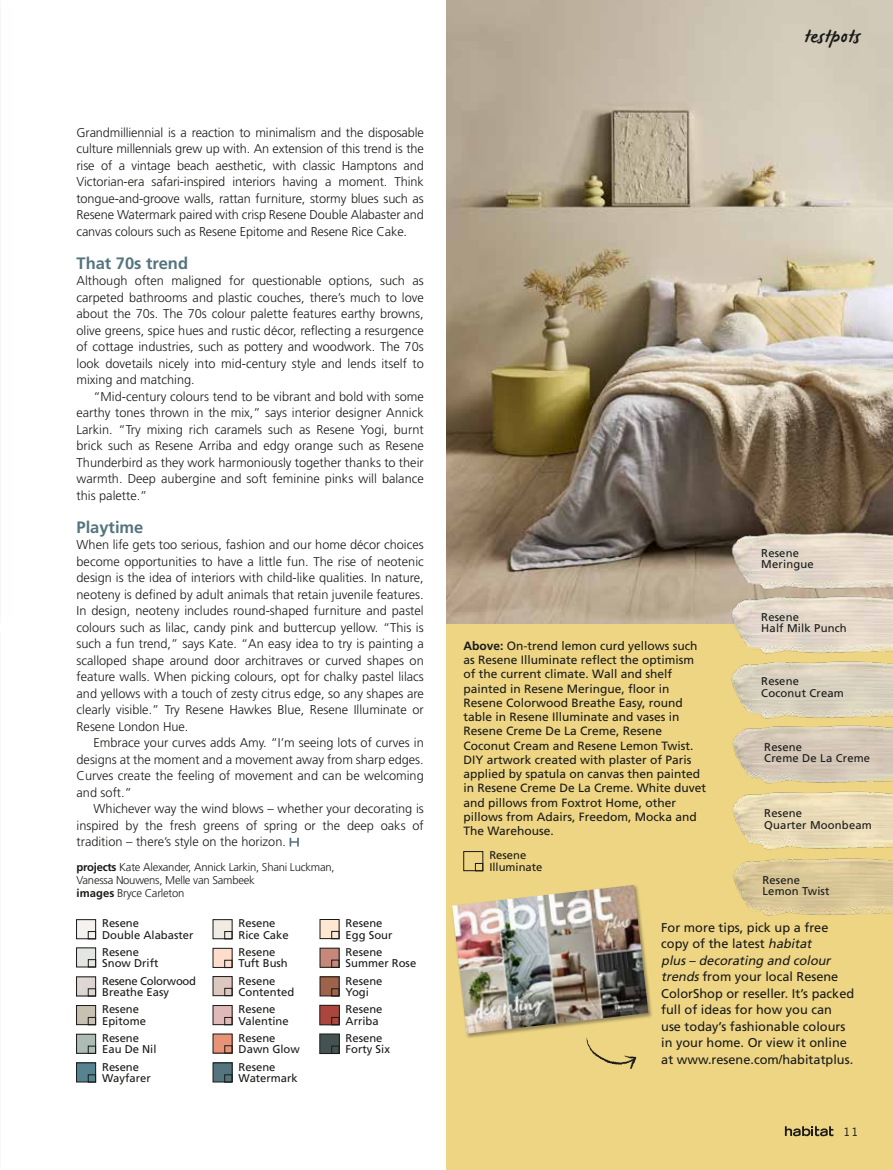
<style>
.page{position:relative;width:893px;height:1170px;background:#fff}
.page>*{position:absolute;margin:0;border:0;box-sizing:border-box;transform-origin:0 0}
.t1{font:19.5px "James Paul";letter-spacing:.035em;color:#1a1a18}
.t2{font:700 16.5px "Frutiger LT Std";color:#54747e}
.t3{font:300 12.75px/16.5px "Frutiger LT Std";color:#1a1a18;text-align:justify}
.t4{font:12.75px/16.5px "Frutiger LT Std";color:#1a1a18}
.t5{font:12px/14.2px "Frutiger LT Std";color:#1a1a18}
.t6{font:11.25px/11.2px "Frutiger LT Std";color:#1a1a18}
.t7{font:300 11.25px/12.8px "Frutiger LT Std";letter-spacing:-.02em;color:#1a1a18}
.t8{font:11.25px/11.2px "Frutiger LT Std";letter-spacing:-.025em;color:#1a1a18}
.t9{font:expanded 11.25px "Trade Gothic LH";color:#1a1a18}
.s1{font-weight:700}
.s2{font-style:italic}
</style>
<div class="page">
<div style="left:446px;top:0;width:447px;height:1169px;background:#edd584"></div>
<img style="left:446px;top:0;width:447px;height:623px">
<svg style="left:290px;top:837px;width:9px;height:9px"></svg>
<div style="left:452px;top:884px;width:202px;height:154px;background:#1a1a18;opacity:.4"></div>
<img style="left:452px;top:884px;width:196px;height:149px">
<svg style="left:586px;top:1037px;width:50px;height:32px"></svg>
<img style="left:733px;top:858px;width:160px;height:58px">
<img style="left:727px;top:528px;width:166px;height:322px">
<div style="left:463px;top:851px;width:20px;height:19px;border:1px solid #1a1a18"></div>
<div style="left:475px;top:863px;width:8px;height:8px;border:1px solid #1a1a18"></div>
<div style="left:213px;top:1033px;width:19px;height:19px;background:#e69377"></div>
<div style="left:225px;top:1045px;width:7px;height:8px;border:1px solid #1a1a18"></div>
<div style="left:77px;top:919px;width:19px;height:19px;background:#f5f3ef"></div>
<div style="left:76px;top:919px;width:20px;height:19px;border:1px solid #1a1a18"></div>
<div style="left:88px;top:931px;width:8px;height:8px;border:1px solid #1a1a18"></div>
<div style="left:77px;top:1005px;width:19px;height:19px;background:#c8c1b1"></div>
<div style="left:76px;top:1005px;width:20px;height:19px;border:1px solid #1a1a18"></div>
<div style="left:88px;top:1017px;width:8px;height:7px;border:1px solid #1a1a18"></div>
<img style="left:78px;top:978px;width:16px;height:16px">
<div style="left:76px;top:976px;width:20px;height:20px;border:1px solid #1a1a18"></div>
<div style="left:88px;top:988px;width:8px;height:8px;border:1px solid #1a1a18"></div>
<div style="left:77px;top:947px;width:19px;height:19px;background:#e4e6e4"></div>
<div style="left:76px;top:947px;width:20px;height:20px;border:1px solid #1a1a18"></div>
<div style="left:88px;top:959px;width:8px;height:8px;border:1px solid #1a1a18"></div>
<div style="left:77px;top:1034px;width:19px;height:19px;background:#adbcb4"></div>
<div style="left:76px;top:1033px;width:20px;height:20px;border:1px solid #1a1a18"></div>
<div style="left:88px;top:1045px;width:8px;height:8px;border:1px solid #1a1a18"></div>
<div style="left:77px;top:1062px;width:19px;height:19px;background:#578391"></div>
<div style="left:76px;top:1062px;width:20px;height:20px;border:1px solid #1a1a18"></div>
<div style="left:88px;top:1074px;width:8px;height:8px;border:1px solid #1a1a18"></div>
<div style="left:213px;top:1062px;width:19px;height:19px;background:#54747e"></div>
<div style="left:213px;top:1062px;width:19px;height:20px;border:1px solid #1a1a18"></div>
<div style="left:224px;top:1074px;width:8px;height:8px;border:1px solid #1a1a18"></div>
<div style="left:213px;top:948px;width:19px;height:19px;background:#ffddcd"></div>
<div style="left:213px;top:948px;width:19px;height:19px;border:1px solid #1a1a18"></div>
<div style="left:224px;top:959px;width:8px;height:8px;border:1px solid #1a1a18"></div>
<div style="left:213px;top:976px;width:19px;height:19px;background:#ddc8c0"></div>
<div style="left:213px;top:976px;width:19px;height:19px;border:1px solid #1a1a18"></div>
<div style="left:225px;top:987px;width:7px;height:8px;border:1px solid #1a1a18"></div>
<div style="left:213px;top:919px;width:19px;height:19px;background:#f1ece3"></div>
<div style="left:213px;top:919px;width:19px;height:19px;border:1px solid #1a1a18"></div>
<div style="left:224px;top:931px;width:8px;height:8px;border:1px solid #1a1a18"></div>
<div style="left:213px;top:1005px;width:19px;height:19px;background:#e2b9b9"></div>
<div style="left:213px;top:1005px;width:19px;height:19px;border:1px solid #1a1a18"></div>
<div style="left:224px;top:1017px;width:8px;height:7px;border:1px solid #1a1a18"></div>
<div style="left:320px;top:919px;width:19px;height:19px;background:#ffe7d2"></div>
<div style="left:320px;top:919px;width:19px;height:19px;border:1px solid #1a1a18"></div>
<div style="left:331px;top:931px;width:8px;height:7px;border:1px solid #1a1a18"></div>
<div style="left:320px;top:976px;width:19px;height:19px;background:#9e634a"></div>
<div style="left:320px;top:976px;width:19px;height:20px;border:1px solid #1a1a18"></div>
<div style="left:331px;top:988px;width:8px;height:8px;border:1px solid #1a1a18"></div>
<div style="left:320px;top:1005px;width:19px;height:19px;background:#ac463d"></div>
<div style="left:320px;top:1004px;width:20px;height:20px;border:1px solid #1a1a18"></div>
<div style="left:331px;top:1017px;width:8px;height:7px;border:1px solid #1a1a18"></div>
<div style="left:320px;top:1033px;width:19px;height:20px;background:#445351"></div>
<div style="left:320px;top:1033px;width:20px;height:20px;border:1px solid #1a1a18"></div>
<div style="left:331px;top:1045px;width:8px;height:8px;border:1px solid #1a1a18"></div>
<div style="left:320px;top:948px;width:19px;height:19px;background:#c5887b"></div>
<div style="left:320px;top:947px;width:19px;height:20px;border:1px solid #1a1a18"></div>
<div style="left:331px;top:959px;width:8px;height:8px;border:1px solid #1a1a18"></div>
<svg style="left:785px;top:1126px;width:48px;height:10px"></svg>
<p class="t3" style="left:77px;top:124px;width:349px">Grandmilliennial is a reaction to minimalism and the disposable culture millennials grew up with. An extension of this trend is the rise of a vintage beach aesthetic, with classic Hamptons and Victorian-era safari-inspired interiors having a moment. Think tongue-and-groove walls, rattan furniture, stormy blues such as Resene Watermark paired with crisp Resene Double Alabaster and canvas colours such as Resene Epitome and Resene Rice Cake.</p>
<p class="t2" style="left:77px;top:253px;width:113px">That 70s trend</p>
<p class="t3" style="left:77px;top:273px;width:349px">Although often maligned for questionable options, such as carpeted bathrooms and plastic couches, there’s much to love about the 70s. The 70s colour palette features earthy browns, olive greens, spice hues and rustic décor, reflecting a resurgence of cottage industries, such as pottery and woodwork. The 70s look dovetails nicely into mid-century style and lends itself to mixing and matching.</p>
<p class="t3" style="left:77px;top:388px;width:349px;text-indent:17px">“Mid-century colours tend to be vibrant and bold with some earthy tones thrown in the mix,” says interior designer Annick Larkin. “Try mixing rich caramels such as Resene Yogi, burnt brick such as Resene Arriba and edgy orange such as Resene Thunderbird as they work harmoniously together thanks to their warmth. Deep aubergine and soft feminine pinks will balance this palette.”</p>
<p class="t2" style="left:77px;top:517px;width:68px">Playtime</p>
<p class="t3" style="left:77px;top:537px;width:349px">When life gets too serious, fashion and our home décor choices become opportunities to have a little fun. The rise of neotenic design is the idea of interiors with child-like qualities. In nature, neoteny is defined by adult animals that retain juvenile features.<br>In design, neoteny includes round-shaped furniture and pastel colours such as lilac, candy pink and buttercup yellow. “This is such a fun trend,” says Kate. “An easy idea to try is painting a scalloped shape around door architraves or curved shapes on feature walls. When picking colours, opt for chalky pastel lilacs and yellows with a touch of zesty citrus edge, so any shapes are clearly visible.” Try Resene Hawkes Blue, Resene Illuminate or Resene London Hue.</p>
<p class="t3" style="left:77px;top:735px;width:349px;text-indent:17px">Embrace your curves adds Amy. “I’m seeing lots of curves in designs at the moment and a movement away from sharp edges.<br>Curves create the feeling of movement and can be welcoming and soft.”</p>
<p class="t3" style="left:77px;top:801px;width:349px;text-indent:17px">Whichever way the wind blows – whether your decorating is inspired by the fresh greens of spring or the deep oaks of tradition – there’s style on the horizon.</p>
<p class="t7" style="left:77px;top:861px;width:260px"><span class="s1">projects</span> Kate Alexander, Annick Larkin, Shani Luckman,<br>Vanessa Nouwens, Melle van Sambeek<br><span class="s1">images</span> Bryce Carleton</p>
<p class="t6" style="left:102px;top:917px;width:93px">Resene<br>Double Alabaster</p>
<p class="t6" style="left:239px;top:917px;width:52px">Resene<br>Rice Cake</p>
<p class="t6" style="left:102px;top:946px;width:58px">Resene<br>Snow Drift</p>
<p class="t8" style="left:102px;top:975px;width:95px">Resene Colorwood<br>Breathe Easy</p>
<p class="t6" style="left:239px;top:946px;width:51px">Resene<br>Tuft Bush</p>
<p class="t6" style="left:239px;top:975px;width:57px">Resene<br>Contented</p>
<p class="t6" style="left:102px;top:1003px;width:45px">Resene<br>Epitome</p>
<p class="t6" style="left:239px;top:1003px;width:52px">Resene<br>Valentine</p>
<p class="t6" style="left:102px;top:1032px;width:56px">Resene<br>Eau De Nil</p>
<p class="t6" style="left:102px;top:1061px;width:50px">Resene<br>Wayfarer</p>
<p class="t6" style="left:239px;top:1061px;width:61px">Resene<br>Watermark</p>
<p class="t6" style="left:239px;top:1032px;width:63px">Resene<br>Dawn Glow</p>
<p class="t6" style="left:346px;top:917px;width:48px">Resene<br>Egg Sour</p>
<p class="t6" style="left:346px;top:975px;width:38px">Resene<br>Yogi</p>
<p class="t6" style="left:346px;top:1003px;width:38px">Resene<br>Arriba</p>
<p class="t6" style="left:346px;top:1032px;width:46px">Resene<br>Forty Six</p>
<p class="t6" style="left:346px;top:946px;width:72px">Resene<br>Summer Rose</p>
<h1 class="t1" style="left:804px;top:26px;width:57px">testpots</h1>
<p class="t6" style="left:761px;top:547px;width:54px">Resene<br>Meringue</p>
<p class="t5" style="left:463px;top:638px;width:244px"><span class="s1">Above:</span> On-trend lemon curd yellows such as Resene Illuminate reflect the optimism of the current climate. Wall and shelf painted in Resene Meringue, floor in Resene Colorwood Breathe Easy, round table in Resene Illuminate and vases in Resene Creme De La Creme, Resene Coconut Cream and Resene Lemon Twist.<br>DIY artwork created with plaster of Paris applied by spatula on canvas then painted in Resene Creme De La Creme. White duvet and pillows from Foxtrot Home, other pillows from Adairs, Freedom, Mocka and The Warehouse.</p>
<p class="t6" style="left:489px;top:849px;width:55px">Resene<br>Illuminate</p>
<p class="t6" style="left:761px;top:611px;width:87px">Resene<br>Half Milk Punch</p>
<p class="t6" style="left:761px;top:676px;width:84px">Resene<br>Coconut Cream</p>
<p class="t6" style="left:764px;top:741px;width:107px">Resene<br>Creme De La Creme</p>
<p class="t6" style="left:764px;top:807px;width:109px">Resene<br>Quarter Moonbeam</p>
<p class="t6" style="left:762px;top:874px;width:69px">Resene<br>Lemon Twist</p>
<p class="t4" style="left:661px;top:919px;width:194px">For more tips, pick up a free copy of the latest <span class="s2">habitat plus– decorating and colour trends</span>from your local Resene<br>ColorShop or reseller. It’s packed full of ideas for how you can use today’s fashionable colours in your home. Or view it online at www.resene.com/habitatplus.</p>
<p class="t9" style="left:843px;top:1124px;width:18px">11</p>
</div>
